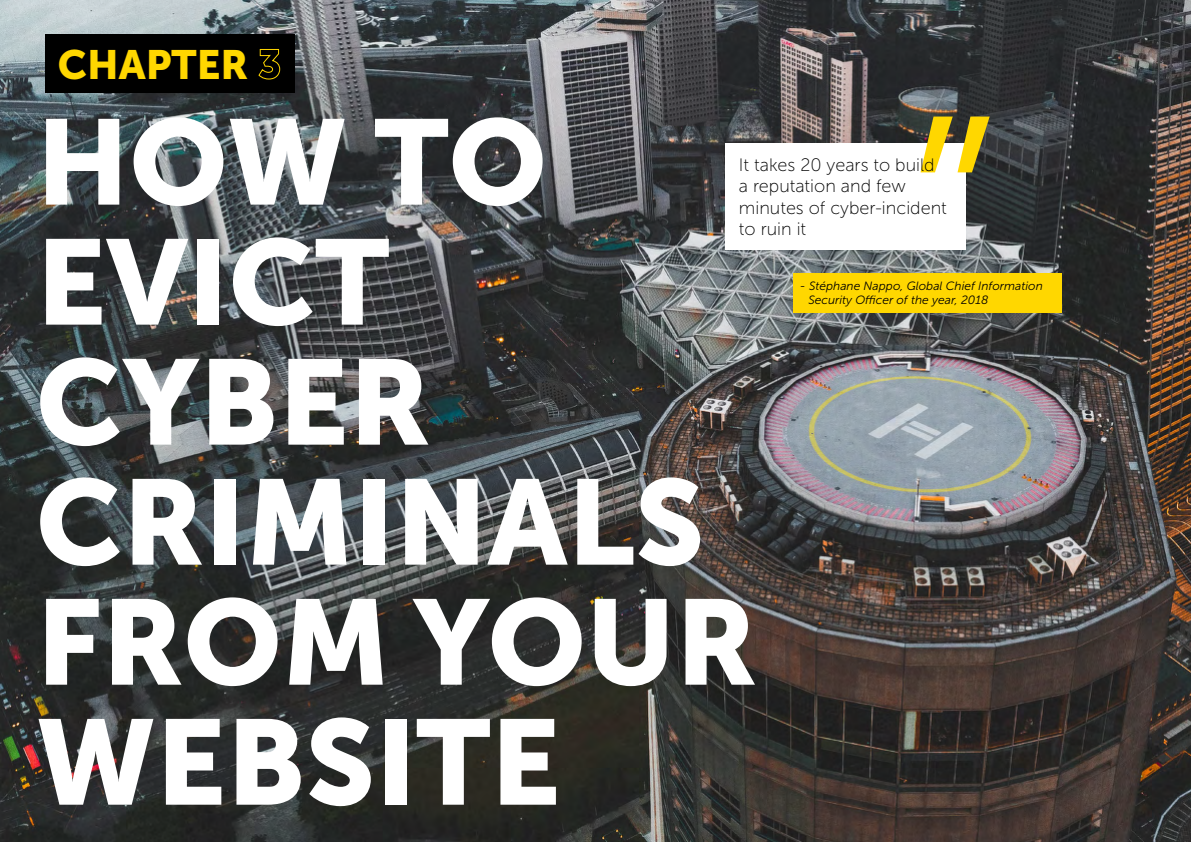
<style>
.page{position:relative;width:1191px;height:842px;background:#fff}
.page>*{position:absolute;margin:0;border:0;box-sizing:border-box;transform-origin:0 0}
.t1{font:369.6px "Museo Sans 100";color:#ffd700}
.t2{font:120px/120px "Museo Sans 900";color:#fff}
.t3{font:40.7px "Museo Sans 900";color:#ffd700}
.t4{font:18px/21.6px "Museo Sans 100";color:#000}
.t5{font:italic 12px/14.4px "Museo Sans 300";color:#000}
</style>
<div class="page">
<img style="left:0;top:0;width:1191px;height:842px">
<div style="left:46px;top:34px;width:249px;height:59px;background:#000"></div>
<div style="left:724px;top:143px;width:241px;height:106px;background:#fff"></div>
<div style="left:793px;top:273px;width:268px;height:40px;background:#ffd700"></div>
<h3 class="t3" style="left:58px;top:41px;width:225px">CHAPTER 3</h3>
<h2 class="t2" style="left:36px;top:102px;width:723px">HOW TO<br>EVICT<br>CYBER<br>CRIMINALS<br>FROM YOUR<br>WEBSITE</h2>
<h1 class="t1" style="left:1012px;top:234px;width:112px;rotate:-180deg">“</h1>
<p class="t4" style="left:739px;top:154px;width:209px">It takes 20 years to build a reputation and few minutes of cyber-incident to ruin it</p>
<p class="t5" style="left:808px;top:278px;width:236px;text-indent:-8px">- Stéphane Nappo, Global Chief Information<br>Security Officer of the year, 2018</p>
</div>
